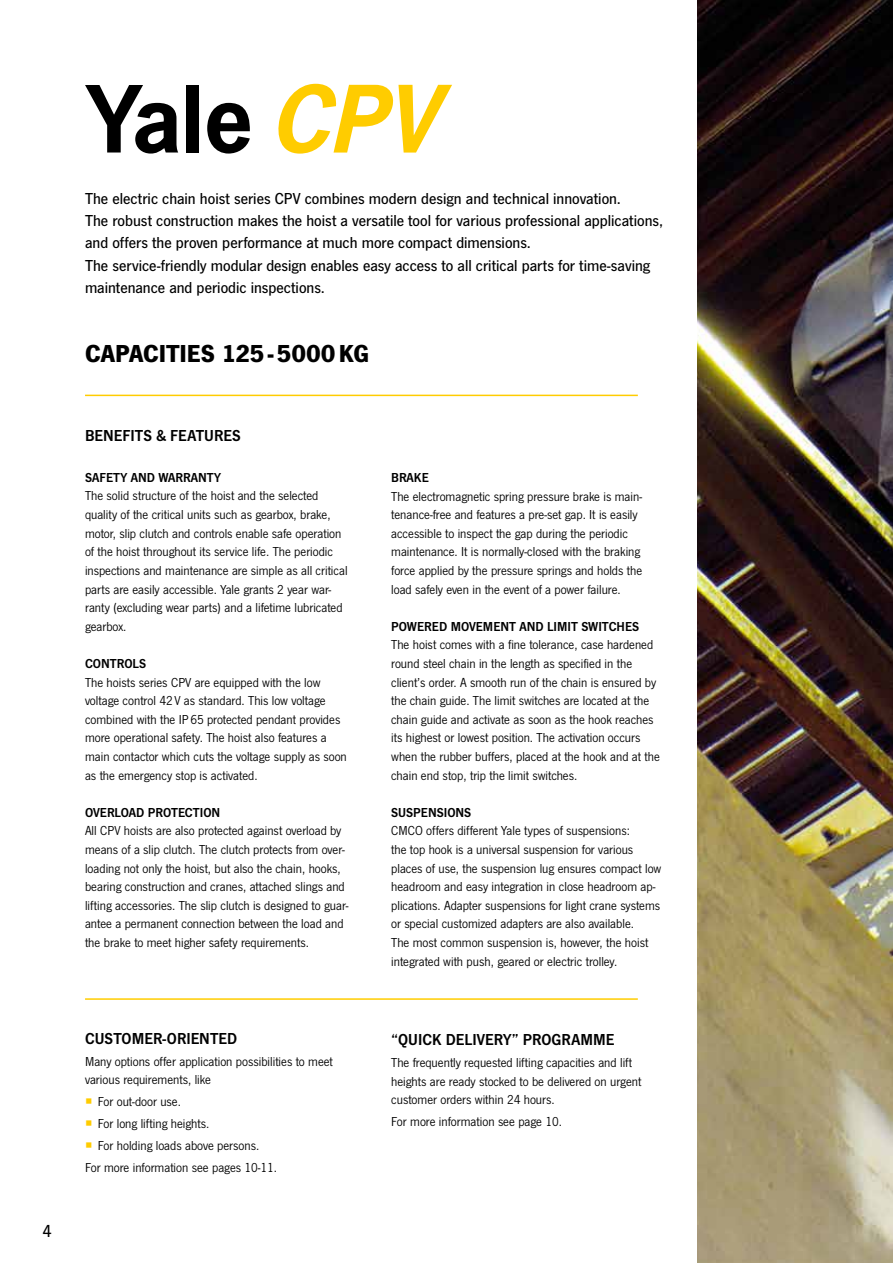
<style>
.page{position:relative;width:893px;height:1263px;background:#fff}
.page>*{position:absolute;margin:0;border:0;box-sizing:border-box;transform-origin:0 0}
.t1{font:700 25.5px "News Got";letter-spacing:-.01em;color:#000}
.t2{font:500 18px "News Got";color:#000}
.t3{font:500 16.5px/22.4px "News Got";color:#000}
.t4{font:16.5px "News Got Dem";color:#000}
.t5{font:13.5px/18.6px "News Got";color:#000}
.t6{font:13.5px "News Got Dem";color:#000}
.s1{color:#fc0}
</style>
<div class="page">
<img style="left:697px;top:0;width:196px;height:1263px">
<hr style="left:85px;top:395px;width:553px;height:1px;background:#fc0">
<svg style="left:85px;top:85px;width:93px;height:69px"></svg>
<div style="left:186px;top:85px;width:13px;height:67px;background:#000"></div>
<svg style="left:207px;top:103px;width:43px;height:51px"></svg>
<svg style="left:278px;top:84px;width:174px;height:70px"></svg>
<hr style="left:85px;top:998px;width:553px;height:2px;background:#fc0">
<h2 class="t2" style="left:43px;top:1221px;width:11px">4</h2>
<p class="t3" style="left:85px;top:187px;width:580px">The electric chain hoist series CPV combines modern design and technical innovation.<br>The robust construction makes the hoist a versatile tool for various professional applications, and offers the proven performance at much more compact dimensions.<br>The service-friendly modular design enables easy access to all critical parts for time-saving maintenance and periodic inspections.</p>
<h1 class="t1" style="left:85px;top:338px;width:286px">CAPACITIES 125-5000KG</h1>
<p class="t4" style="left:85px;top:426px;width:157px">BENEFITS &amp; FEATURES</p>
<p class="t6" style="left:85px;top:469px;width:138px">SAFETY AND WARRANTY</p>
<p class="t5" style="left:85px;top:487px;width:264px">The solid structure of the hoist and the selected quality of the critical units such as gearbox, brake, motor, slip clutch and controls enable safe operation of the hoist throughout its service life. The periodic inspections and maintenance are simple as all critical parts are easily accessible. Yale grants 2 year war&shy;ranty (excluding wear parts) and a lifetime lubricated gearbox.</p>
<p class="t6" style="left:85px;top:656px;width:63px">CONTROLS</p>
<p class="t5" style="left:85px;top:673px;width:263px">The hoists series CPV are equipped with the low voltage control 42 V as standard. This low voltage combined with the IP65 protected pendant provides more operational safety. The hoist also features a main contactor which cuts the voltage supply as soon as the emergency stop is activated.</p>
<p class="t6" style="left:85px;top:804px;width:137px">OVERLOAD PROTECTION</p>
<p class="t5" style="left:85px;top:822px;width:265px">All CPV hoists are also protected against overload by means of a slip clutch. The clutch protects from over&shy;loading not only the hoist, but also the chain, hooks, bearing construction and cranes, attached slings and lifting accessories. The slip clutch is designed to guar&shy;antee a permanent connection between the load and the brake to meet higher safety requirements.</p>
<p class="t4" style="left:85px;top:1028px;width:154px">CUSTOMER-ORIENTED</p>
<p class="t5" style="left:85px;top:1052px;width:249px">Many options offer application possibilities to meet various requirements, like</p>
<p class="t5" style="left:85px;top:1093px;width:97px"><span class="s1">○</span> For out-door use.</p>
<p class="t5" style="left:85px;top:1115px;width:126px"><span class="s1">○</span> For long lifting heights.</p>
<p class="t5" style="left:85px;top:1135px;width:194px;line-height:22px"><span class="s1">○</span> For holding loads above persons.<br>For more information see pages 10-11.</p>
<p class="t6" style="left:391px;top:470px;width:39px">BRAKE</p>
<p class="t5" style="left:391px;top:487px;width:253px">The electromagnetic spring pressure brake is main&shy;tenance-free and features a pre-set gap. It is easily accessible to inspect the gap during the periodic maintenance. It is normally-closed with the braking force applied by the pressure springs and holds the load safely even in the event of a power failure.</p>
<p class="t6" style="left:391px;top:618px;width:249px">POWERED MOVEMENT AND LIMIT SWITCHES</p>
<p class="t5" style="left:391px;top:636px;width:270px">The hoist comes with a fine tolerance, case hardened round steel chain in the length as specified in the client’s order. A smooth run of the chain is ensured by the chain guide. The limit switches are located at the chain guide and activate as soon as the hook reaches its highest or lowest position. The activation occurs when the rubber buffers, placed at the hook and at the chain end stop, trip the limit switches.</p>
<p class="t6" style="left:391px;top:804px;width:82px">SUSPENSIONS</p>
<p class="t5" style="left:391px;top:822px;width:272px">CMCO offers different Yale types of suspensions:<br>the top hook is a universal suspension for various places of use, the suspension lug ensures compact low headroom and easy integration in close headroom ap&shy;plications. Adapter suspensions for light crane systems or special customized adapters are also available.<br>The most common suspension is, however, the hoist integrated with push, geared or electric trolley.</p>
<p class="t4" style="left:391px;top:1030px;width:225px">“QUICK DELIVERY” PROGRAMME</p>
<p class="t5" style="left:391px;top:1053px;width:252px">The frequently requested lifting capacities and lift heights are ready stocked to be delivered on urgent customer orders within 24 hours.</p>
<p class="t5" style="left:391px;top:1112px;width:172px">For more information see page 10.</p>
</div>
